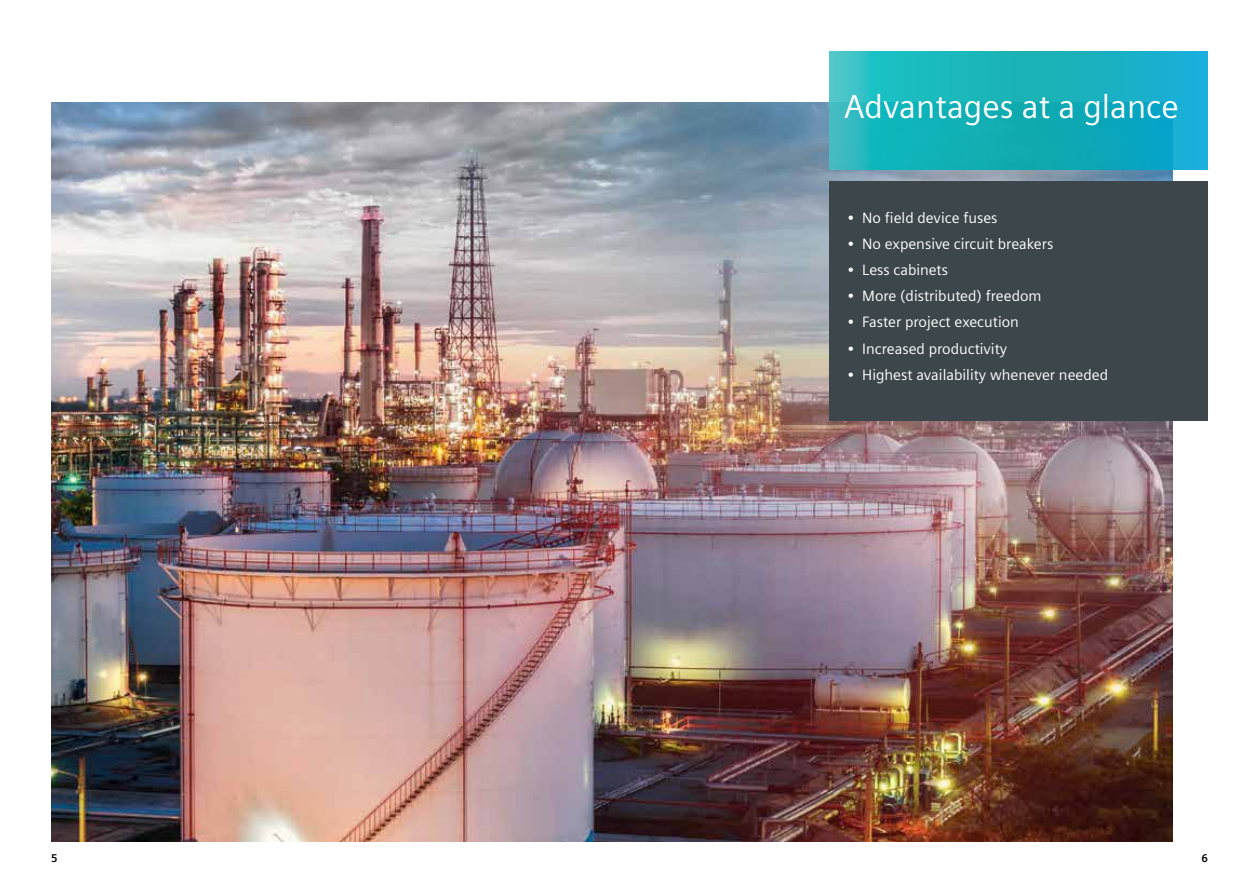
<style>
.page{position:relative;width:1259px;height:893px;background:#fff}
.page>*{position:absolute;margin:0;border:0;box-sizing:border-box;transform-origin:0 0}
.t1{font:33px "Siemens Sans";color:#fff}
.t2{font:15px "Siemens Sans";color:#fff}
.t3{font:700 11.25px "Siemens Sans Global";color:#000}
</style>
<div class="page">
<img style="left:51px;top:102px;width:1121px;height:740px">
<svg style="left:829px;top:51px;width:379px;height:118px;background:#17b1be"></svg>
<div style="left:829px;top:182px;width:379px;height:239px;background:#3c464b"></div>
<h1 class="t1" style="left:844px;top:88px;width:336px">Advantages at a glance</h1>
<p class="t2" style="left:847px;top:209px;width:152px">• No field device fuses</p>
<p class="t2" style="left:847px;top:236px;width:208px">• No expensive circuit breakers</p>
<p class="t2" style="left:847px;top:262px;width:102px">• Less cabinets</p>
<p class="t2" style="left:847px;top:288px;width:196px">• More (distributed) freedom</p>
<p class="t2" style="left:847px;top:314px;width:173px">• Faster project execution</p>
<p class="t2" style="left:847px;top:340px;width:161px">• Increased productivity</p>
<p class="t2" style="left:847px;top:366px;width:262px">• Highest availability whenever needed</p>
<p class="t3" style="left:51px;top:850px;width:8px">5</p>
<p class="t3" style="left:1201px;top:849px;width:8px">6</p>
</div>
